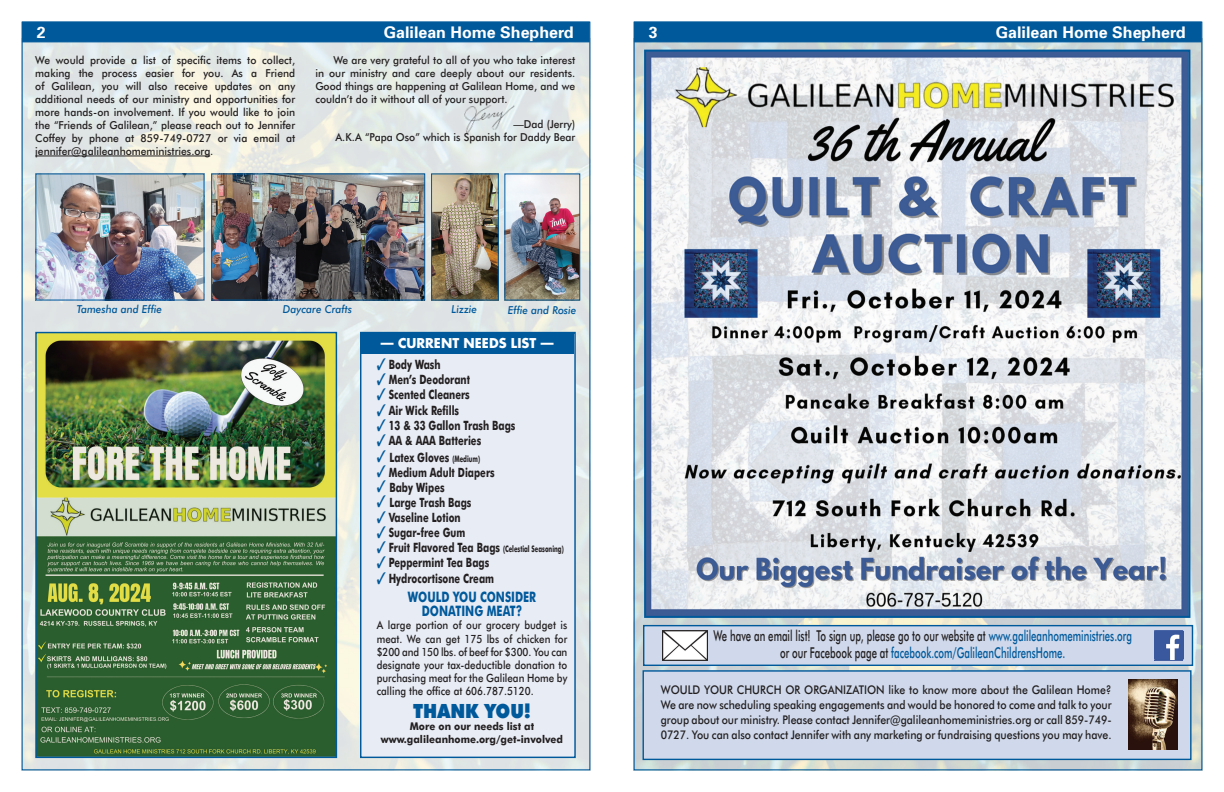
<style>
.page{position:relative;width:1224px;height:792px;background:#fff}
.page>*{position:absolute;margin:0;border:0;box-sizing:border-box;transform-origin:0 0}
.t1{font:900 19.6px "Futura BT";color:#00599b;scale:.9 1}
.t2{font:700 16px "Univers";color:#fff}
.t3{font:500 15px "Futura BT";color:#231f20;scale:.64 1}
.t4{font:500 15px "Futura BT";color:#00599b;scale:.64 1}
.t5{font:700 14.4px "Futura BT";color:#00599b;scale:.74 1}
.t6{font:700 13.2px "Futura";color:#fff}
.t7{font:700 12.9px "Futura BT";color:#231f20;scale:.73 1}
.t8{font:700 12.8px "Futura BT";color:#231f20;scale:.73 1}
.t9{font:500 12px/15px "Futura BT";color:#231f20;text-align:justify;scale:.88 1}
.t10{font:500 11.4px/13.2px "Futura BT";color:#231f20;text-align:justify;scale:.86 1}
.t11{font:500 11px/13px "Futura BT";color:#231f20;text-align:justify;scale:.94 1}
.PictureCaptions{font:italic 500 11px "Futura BT";color:#00599b;scale:.95 1}
.t12{font:700 10.7px "Futura BT";color:#231f20;scale:.92 1}
.s1{color:#00599b}
.s2{font-size:9px}
.s3{color:#231f20}
</style>
<div class="page">
<svg style="left:590px;top:21px;width:44px;height:750px"></svg>
<img style="left:22px;top:42px;width:568px;height:729px">
<img style="left:634px;top:42px;width:568px;height:729px">
<div style="left:643px;top:670px;width:549px;height:90px;background:#cfd9eb;border:1px solid #00599b"></div>
<img style="left:1129px;top:679px;width:49px;height:71px">
<hr style="left:35px;top:156px;width:175px;height:1px;background:#231f20">
<img style="left:461px;top:100px;width:58px;height:35px">
<div style="left:643px;top:625px;width:550px;height:41px;background:#cfd9eb;border:1px solid #00599b"></div>
<img style="left:663px;top:631px;width:44px;height:29px">
<img style="left:1154px;top:630px;width:29px;height:30px">
<img style="left:647px;top:53px;width:540px;height:562px">
<div style="left:644px;top:50px;width:546px;height:568px;border:2px solid #00599b"></div>
<img style="left:37px;top:334px;width:298px;height:422px">
<div style="left:35px;top:332px;width:302px;height:426px;border:1px solid #00599b"></div>
<img style="left:506px;top:175px;width:72px;height:124px">
<div style="left:504px;top:173px;width:76px;height:128px;border:1px solid #00599b"></div>
<img style="left:37px;top:175px;width:166px;height:124px">
<div style="left:35px;top:173px;width:170px;height:128px;border:1px solid #00599b"></div>
<img style="left:213px;top:175px;width:210px;height:124px">
<div style="left:211px;top:173px;width:214px;height:128px;border:1px solid #00599b"></div>
<img style="left:433px;top:175px;width:64px;height:124px">
<div style="left:431px;top:173px;width:68px;height:128px;border:1px solid #00599b"></div>
<div style="left:360px;top:332px;width:216px;height:426px;background:#e8ecf5;border:1px solid #00599b"></div>
<div style="left:361px;top:333px;width:213px;height:20px;background:#00599b"></div>
<div style="left:22px;top:22px;width:568px;height:20px;background:#00599b"></div>
<div style="left:634px;top:22px;width:568px;height:20px;background:#00599b"></div>
<p class="t2" style="left:37px;top:22px;width:10px">2</p>
<p class="t2" style="left:384px;top:22px;width:191px">Galilean Home Shepherd</p>
<p class="t2" style="left:649px;top:22px;width:10px">3</p>
<p class="t2" style="left:996px;top:22px;width:191px">Galilean Home Shepherd</p>
<p class="t11" style="left:35px;top:53px;width:278px">We would provide a list of specific items to collect, making the process easier for you. As a Friend of Galilean, you will also receive updates on any additional needs of our ministry and opportunities for more hands-on involvement. If you would like to join the “Friends of Galilean,” please reach out to Jennifer Coffey by phone at 859-749-0727 or via email at jennifer@galileanhomeministries.org.</p>
<p class="t11" style="left:315px;top:53px;width:278px;text-indent:18px">We are very grateful to all of you who take interest in our ministry and care deeply about our residents.<br>Good things are happening at Galilean Home, and we couldn’t do it without all of your support.</p>
<p class="t11" style="left:514px;top:117px;width:67px">—Dad (Jerry)</p>
<p class="t11" style="left:335px;top:130px;width:257px">A.K.A “Papa Oso” which is Spanish for Daddy Bear</p>
<p class="PictureCaptions" style="left:77px;top:303px;width:92px">Tamesha and Effie</p>
<p class="PictureCaptions" style="left:283px;top:303px;width:74px">Daycare Crafts</p>
<p class="PictureCaptions" style="left:452px;top:303px;width:29px">Lizzie</p>
<p class="PictureCaptions" style="left:508px;top:304px;width:74px">Effie and Rosie</p>
<p class="t6" style="left:381px;top:334px;width:174px">— CURRENT NEEDS LIST —</p>
<p class="t7" style="left:377px;top:357px;width:89px"><span class="s1">✓</span> Body Wash</p>
<p class="t7" style="left:377px;top:372px;width:129px"><span class="s1">✓</span> Men’s Deodorant</p>
<p class="t7" style="left:377px;top:387px;width:129px"><span class="s1">✓</span> Scented Cleaners</p>
<p class="t7" style="left:377px;top:402px;width:114px"><span class="s1">✓</span> Air Wick Refills</p>
<p class="t7" style="left:377px;top:418px;width:192px"><span class="s1">✓</span> 13 &amp; 33 Gallon Trash Bags</p>
<p class="t7" style="left:377px;top:433px;width:145px"><span class="s1">✓</span> AA &amp; AAA Batteries</p>
<p class="t8" style="left:377px;top:449px;width:143px"><span class="s1">✓</span> Latex Gloves <span class="s2">(Medium)</span></p>
<p class="t8" style="left:377px;top:464px;width:163px"><span class="s1">✓</span> Medium Adult Diapers</p>
<p class="t8" style="left:377px;top:480px;width:94px"><span class="s1">✓</span> Baby Wipes</p>
<p class="t8" style="left:377px;top:495px;width:131px"><span class="s1">✓</span> Large Trash Bags</p>
<p class="t8" style="left:377px;top:509px;width:116px"><span class="s1">✓</span> Vaseline Lotion</p>
<p class="t8" style="left:377px;top:525px;width:123px"><span class="s1">✓</span> Sugar-free Gum</p>
<p class="t7" style="left:377px;top:540px;width:258px"><span class="s1">✓</span> Fruit Flavored Tea Bags <span class="s2">(Celestial Seasoning)</span></p>
<p class="t7" style="left:377px;top:555px;width:156px"><span class="s1">✓</span> Peppermint Tea Bags</p>
<p class="t7" style="left:377px;top:570px;width:162px"><span class="s1">✓</span> Hydrocortisone Cream</p>
<p class="t5" style="left:408px;top:588px;width:175px">WOULD YOU CONSIDER</p>
<p class="t5" style="left:422px;top:602px;width:137px">DONATING MEAT?</p>
<p class="t10" style="left:377px;top:619px;width:223px">A large portion of our grocery budget is meat. We can get 175 lbs of chicken for $200 and 150 lbs. of beef for $300. You can designate your tax-deductible donation to purchasing meat for the Galilean Home by calling the office at 606.787.5120.</p>
<p class="t1" style="left:413px;top:699px;width:132px">THANK YOU!</p>
<p class="t12" style="left:410px;top:720px;width:137px">More on our needs list at</p>
<p class="t12" style="left:381px;top:733px;width:200px">www.galileanhome.org/get-involved</p>
<p class="t3" style="left:713px;top:627px;width:655px">We have an email list! To sign up, please go to our website at <span class="s1">www.galileanhomeministries.org</span></p>
<p class="t4" style="left:780px;top:644px;width:447px"><span class="s3">or our Facebook page at</span> facebook.com/GalileanChildrensHome.</p>
<p class="t9" style="left:661px;top:682px;width:514px">WOULD YOUR CHURCH OR ORGANIZATION like to know more about the Galilean Home?<br>We are now scheduling speaking engagements and would be honored to come and talk to your group about our ministry. Please contact Jennifer@galileanhomeministries.org or call 859-749- 0727. You can also contact Jennifer with any marketing or fundraising questions you may have.</p>
</div>
